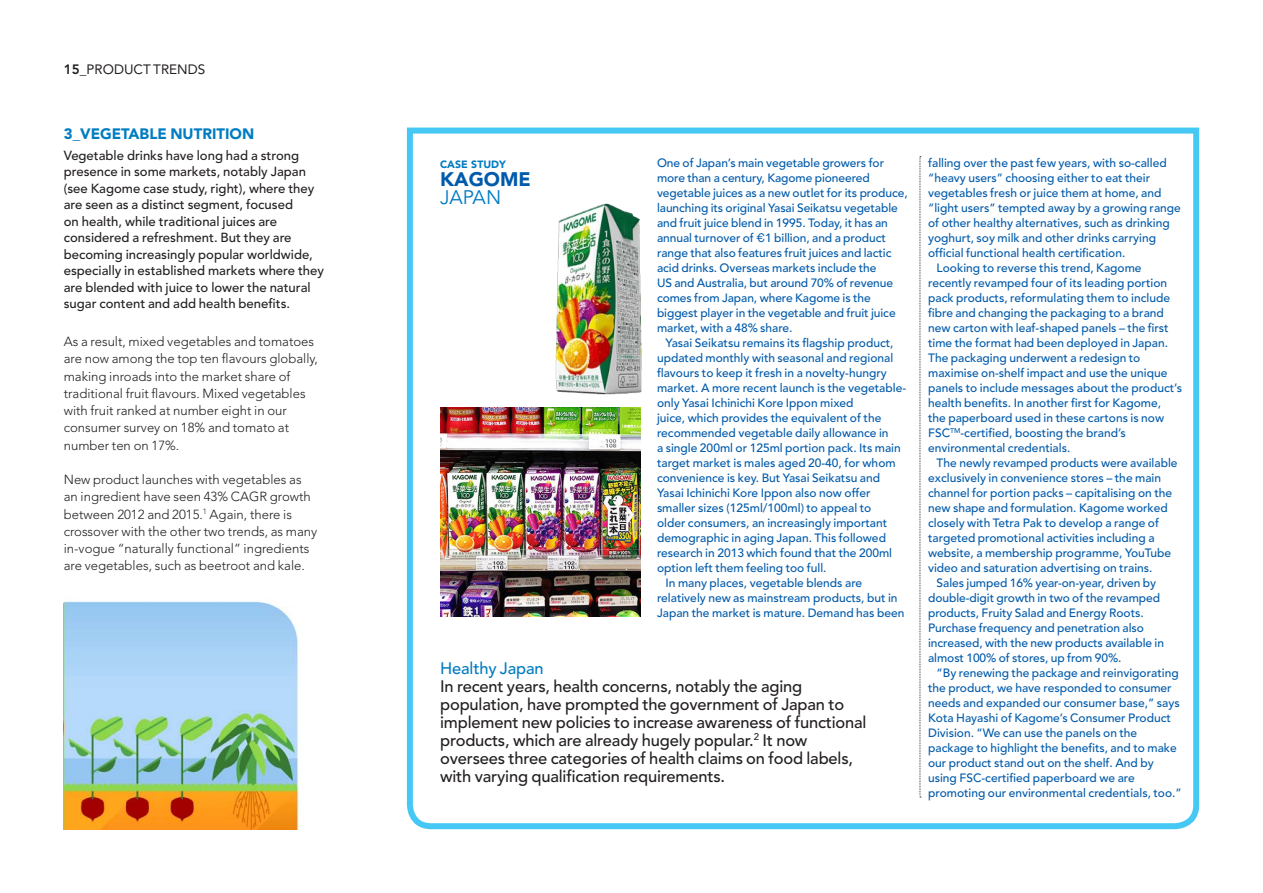
<style>
.page{position:relative;width:1263px;height:893px;background:#fff}
.page>*{position:absolute;margin:0;border:0;box-sizing:border-box;transform-origin:0 0}
.t1{font:900 19.5px "Avenir";color:#015aaa}
.t2{font:19.5px "Avenir";color:#007cc2}
.t3{font:500 16.5px/18px "Avenir";letter-spacing:-.01em;color:#231f20}
.t4{font:500 16.5px "Avenir";letter-spacing:-.01em;color:#007cc2}
.t5{font:900 15px "Avenir";color:#007cc2}
.t6{font:13.5px "Avenir";color:#231f20}
.t7{font:300 13.2px/17.2px "Avenir";color:#231f20}
.t8{font:500 13.2px/16.5px "Avenir";color:#231f20}
.t9{font:500 12px/15px "Avenir";color:#015aaa}
.t10{font:900 10.5px "Avenir";color:#007cc2}
.s1{font-weight:800}
.s2{font-family:"Helvetica";font-weight:400}
</style>
<div class="page">
<svg style="left:406px;top:127px;width:794px;height:703px"></svg>
<img style="left:440px;top:407px;width:200px;height:210px">
<svg style="left:919px;top:156px;width:2px;height:641px"></svg>
<img style="left:64px;top:601px;width:237px;height:228px">
<img style="left:549px;top:201px;width:95px;height:196px">
<p class="t6" style="left:64px;top:62px;width:143px"><span class="s1">15</span>_PRODUCT TRENDS</p>
<p class="t5" style="left:64px;top:125px;width:192px">3_VEGETABLE NUTRITION</p>
<p class="t8" style="left:64px;top:147px;width:262px">Vegetable drinks have long had a strong presence in some markets, notably Japan (see Kagome case study, right), where they are seen as a distinct segment, focused<br>on health, while traditional juices are considered a refreshment. But they are becoming increasingly popular worldwide, especially in established markets where they are blended with juice to lower the natural sugar content and add health benefits.</p>
<p class="t7" style="left:64px;top:333px;width:256px">As a result, mixed vegetables and tomatoes are now among the top ten flavours globally, making inroads into the market share of traditional fruit flavours. Mixed vegetables with fruit ranked at number eight in our consumer survey on 18% and tomato at number ten on 17%.</p>
<p class="t7" style="left:64px;top:471px;width:255px">New product launches with vegetables as an ingredient have seen 43% CAGR growth between 2012 and 2015.<sup>1</sup> Again, there is crossover with the other two trends, as many in-vogue “naturally functional” ingredients are vegetables, such as beetroot and kale.</p>
<p class="t10" style="left:440px;top:158px;width:67px">CASE STUDY</p>
<p class="t1" style="left:440px;top:167px;width:92px">KAGOME</p>
<p class="t2" style="left:440px;top:186px;width:63px">JAPAN</p>
<p class="t9" style="left:657px;top:155px;width:252px">One of Japan’s main vegetable growers for more than a century, Kagome pioneered vegetable juices as a new outlet for its produce, launching its original Yasai Seikatsu vegetable and fruit juice blend in 1995. Today, it has an annual turnover of <span class="s2">€</span>1 billion, and a product range that also features fruit juices and lactic acid drinks. Overseas markets include the<br>US and Australia, but around 70% of revenue comes from Japan, where Kagome is the biggest player in the vegetable and fruit juice market, with a 48% share.</p>
<p class="t9" style="left:657px;top:335px;width:251px;text-indent:9px">Yasai Seikatsu remains its flagship product, updated monthly with seasonal and regional flavours to keep it fresh in a novelty-hungry market. A more recent launch is the vegetable&shy;only Yasai Ichinichi Kore Ippon mixed<br>juice, which provides the equivalent of the recommended vegetable daily allowance in<br>a single 200ml or 125ml portion pack. Its main target market is males aged 20-40, for whom convenience is key. But Yasai Seikatsu and Yasai Ichinichi Kore Ippon also now offer smaller sizes (125ml/100ml) to appeal to<br>older consumers, an increasingly important demographic in aging Japan. This followed research in 2013 which found that the 200ml option left them feeling too full.</p>
<p class="t9" style="left:657px;top:575px;width:249px;text-indent:9px">In many places, vegetable blends are relatively new as mainstream products, but in<br>Japan the market is mature. Demand has been</p>
<p class="t4" style="left:440px;top:659px;width:105px">Healthy Japan</p>
<p class="t3" style="left:440px;top:678px;width:428px">In recent years, health concerns, notably the aging population, have prompted the government of Japan to implement new policies to increase awareness of functional products, which are already hugely popular.<sup>2</sup> It now oversees three categories of health claims on food labels, with varying qualification requirements.</p>
<p class="t9" style="left:928px;top:155px;width:254px">falling over the past few years, with so-called “heavy users” choosing either to eat their vegetables fresh or juice them at home, and “light users” tempted away by a growing range of other healthy alternatives, such as drinking yoghurt, soy milk and other drinks carrying official functional health certification.</p>
<p class="t9" style="left:928px;top:260px;width:255px;text-indent:9px">Looking to reverse this trend, Kagome recently revamped four of its leading portion pack products, reformulating them to include fibre and changing the packaging to a brand new carton with leaf-shaped panels – the first time the format had been deployed in Japan.<br>The packaging underwent a redesign to maximise on-shelf impact and use the unique panels to include messages about the product’s health benefits. In another first for Kagome,<br>the paperboard used in these cartons is now FSC<sup>TM</sup>-certified, boosting the brand’s environmental credentials.</p>
<p class="t9" style="left:928px;top:455px;width:251px;text-indent:9px">The newly revamped products were available exclusively in convenience stores – the main channel for portion packs – capitalising on the new shape and formulation. Kagome worked closely with Tetra Pak to develop a range of targeted promotional activities including a website, a membership programme, YouTube video and saturation advertising on trains.</p>
<p class="t9" style="left:928px;top:575px;width:237px;text-indent:9px">Sales jumped 16% year-on-year, driven by double-digit growth in two of the revamped products, Fruity Salad and Energy Roots.<br>Purchase frequency and penetration also increased, with the new products available in almost 100% of stores, up from 90%.</p>
<p class="t9" style="left:928px;top:665px;width:255px;text-indent:9px">“By renewing the package and reinvigorating the product, we have responded to consumer needs and expanded our consumer base,” says Kota Hayashi of Kagome’s Consumer Product Division. “We can use the panels on the package to highlight the benefits, and to make our product stand out on the shelf. And by using FSC-certified paperboard we are promoting our environmental credentials, too.”</p>
</div>
